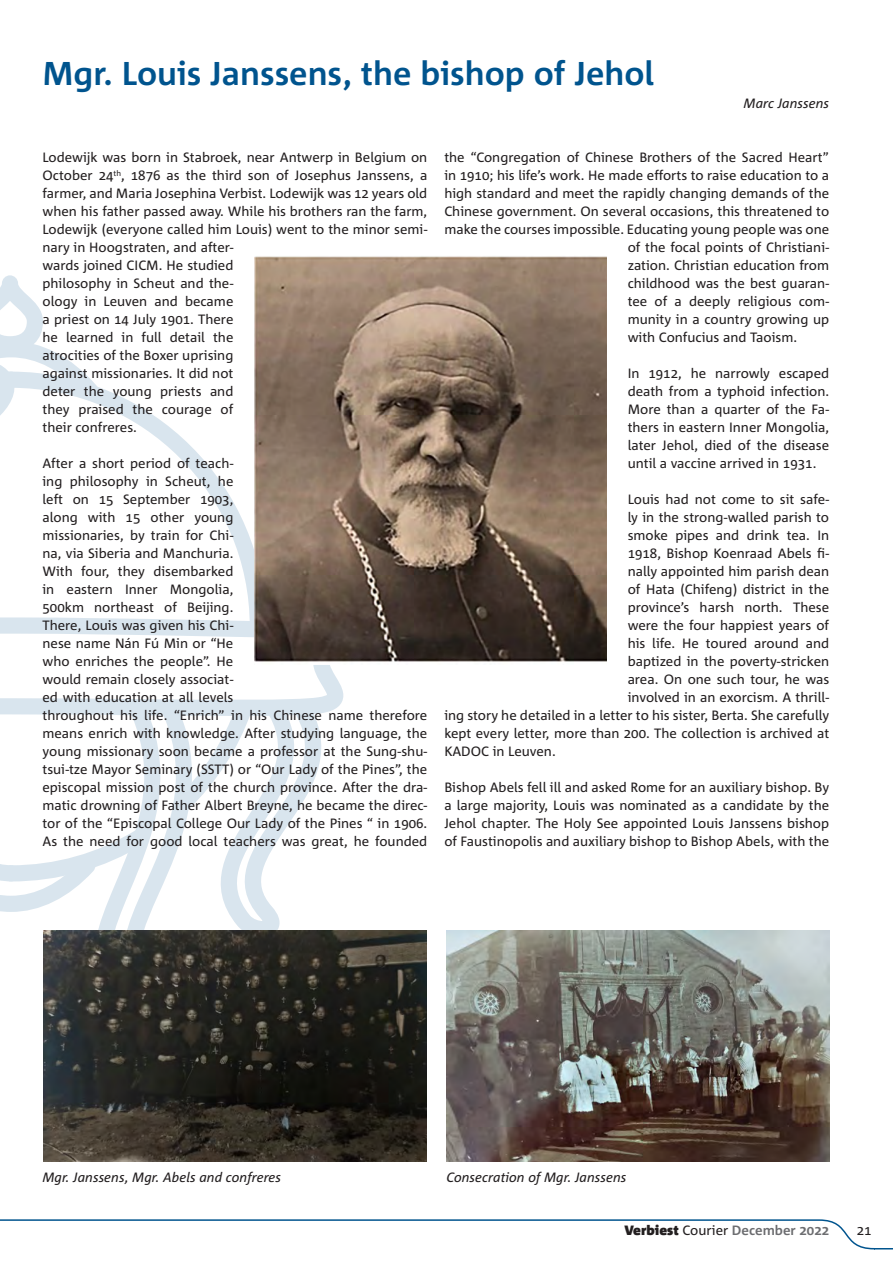
<style>
.page{position:relative;width:893px;height:1263px;background:#fff}
.page>*{position:absolute;margin:0;border:0;box-sizing:border-box;transform-origin:0 0}
.t1{font:700 33px "Corpid";color:#00548e}
.t2{font:13.5px/18px "Corpid";color:#231f20}
.t3{font:italic 13.5px "Corpid";color:#231f20}
.t4{font:700 13.5px "Corpid";color:#6c6d70}
.s1{font-weight:900;color:#231f20}
.s2{font-weight:400;color:#231f20}
</style>
<div class="page">
<svg style="left:0;top:275px;width:344px;height:723px"></svg>
<img style="left:255px;top:256px;width:351px;height:408px">
<img style="left:44px;top:930px;width:382px;height:231px">
<img style="left:446px;top:930px;width:383px;height:231px">
<svg style="left:0;top:1219px;width:893px;height:31px"></svg>
<h1 class="t1" style="left:43px;top:56px;width:613px">Mgr. Louis Janssens, the bishop of Jehol</h1>
<p class="t3" style="left:744px;top:95px;width:87px">Marc Janssens</p>
<p class="t2" style="left:43px;top:148px;width:386px">Lodewijk was born in Stabroek, near Antwerp in Belgium on October 24<sup>th</sup>, 1876 as the third son of Josephus Janssens, a farmer, and Maria Josephina Verbist. Lodewijk was 12 years old when his father passed away. While his brothers ran the farm, Lodewijk (everyone called him Louis) went to the minor semi&shy;nary in Hoogstraten, and after-<br>wards joined CICM. He studied<br>philosophy in Scheut and the-<br>ology in Leuven and became<br>a priest on 14 July 1901. There<br>he learned in full detail the<br>atrocities of the Boxer uprising<br>against missionaries. It did not<br>deter the young priests and<br>they praised the courage of<br>their confreres.</p>
<p class="t2" style="left:42px;top:454px;width:386px">After a short period of teach-<br>ing philosophy in Scheut, he<br>left on 15 September 1903,<br>along with 15 other young<br>missionaries, by train for Chi-<br>na, via Siberia and Manchuria.<br>With four, they disembarked<br>in eastern Inner Mongolia,<br>500km northeast of Beijing.<br>There, Louis was given his Chi-<br>nese name Nán Fú Min or “He<br>who enriches the people”. He<br>would remain closely associat-<br>ed with education at all levels<br>throughout his life. “Enrich” in his Chinese name therefore means enrich with knowledge. After studying language, the young missionary soon became a professor at the Sung-shu&shy;tsui-tze Mayor Seminary (SSTT) or “Our Lady of the Pines”, the episcopal mission post of the church province. After the dra&shy;matic drowning of Father Albert Breyne, he became the direc&shy;tor of the “Episcopal College Our Lady of the Pines “ in 1906.<br>As the need for good local teachers was great, he founded</p>
<p class="t2" style="left:444px;top:148px;width:386px">the “Congregation of Chinese Brothers of the Sacred Heart”</p>
<p class="t2" style="left:444px;top:166px;width:386px">in 1910; his life’s work. He made efforts to raise education to a</p>
<p class="t2" style="left:444px;top:184px;width:386px">high standard and meet the rapidly changing demands of the</p>
<p class="t2" style="left:444px;top:202px;width:386px">Chinese government. On several occasions, this threatened to</p>
<p class="t2" style="left:444px;top:220px;width:386px">make the courses impossible. Educating young people was one</p>
<p class="t2" style="left:628px;top:238px;width:203px">of the focal points of Christiani-</p>
<p class="t2" style="left:628px;top:256px;width:203px">zation. Christian education from</p>
<p class="t2" style="left:628px;top:274px;width:203px">childhood was the best guaran-</p>
<p class="t2" style="left:628px;top:292px;width:203px">tee of a deeply religious com-</p>
<p class="t2" style="left:628px;top:310px;width:203px">munity in a country growing up</p>
<p class="t2" style="left:628px;top:328px;width:171px">with Confucius and Taoism.</p>
<p class="t2" style="left:628px;top:364px;width:203px;text-align:justify">In 1912, he narrowly escaped death from a typhoid infection.<br>More than a quarter of the Fa&shy;thers in eastern Inner Mongolia, later Jehol, died of the disease until a vaccine arrived in 1931.</p>
<p class="t2" style="left:628px;top:490px;width:203px">Louis had not come to sit safe-</p>
<p class="t2" style="left:628px;top:508px;width:203px">ly in the strong-walled parish to</p>
<p class="t2" style="left:628px;top:526px;width:203px">smoke pipes and drink tea. In</p>
<p class="t2" style="left:628px;top:544px;width:203px">1918, Bishop Koenraad Abels fi-</p>
<p class="t2" style="left:628px;top:562px;width:203px">nally appointed him parish dean</p>
<p class="t2" style="left:628px;top:580px;width:203px">of Hata (Chifeng) district in the</p>
<p class="t2" style="left:628px;top:598px;width:203px">province’s harsh north. These</p>
<p class="t2" style="left:628px;top:616px;width:203px">were the four happiest years of</p>
<p class="t2" style="left:628px;top:634px;width:203px">his life. He toured around and</p>
<p class="t2" style="left:628px;top:652px;width:203px">baptized in the poverty-stricken</p>
<p class="t2" style="left:628px;top:670px;width:203px">area. On one such tour, he was</p>
<p class="t2" style="left:628px;top:688px;width:203px">involved in an exorcism. A thrill-</p>
<p class="t2" style="left:444px;top:706px;width:386px">ing story he detailed in a letter to his sister, Berta. She carefully</p>
<p class="t2" style="left:444px;top:724px;width:386px">kept every letter, more than 200. The collection is archived at</p>
<p class="t2" style="left:444px;top:742px;width:113px">KADOC in Leuven.</p>
<p class="t2" style="left:444px;top:778px;width:386px;text-align:justify">Bishop Abels fell ill and asked Rome for an auxiliary bishop. By a large majority, Louis was nominated as a candidate by the Jehol chapter. The Holy See appointed Louis Janssens bishop of Faustinopolis and auxiliary bishop to Bishop Abels, with the</p>
<p class="t3" style="left:43px;top:1169px;width:240px">Mgr. Janssens, Mgr. Abels and confreres</p>
<p class="t3" style="left:446px;top:1169px;width:181px">Consecration of Mgr. Janssens</p>
<p class="t4" style="left:624px;top:1223px;width:206px"><span class="s1">Verbiest</span> <span class="s2">Courier</span> December 2022</p>
</div>
